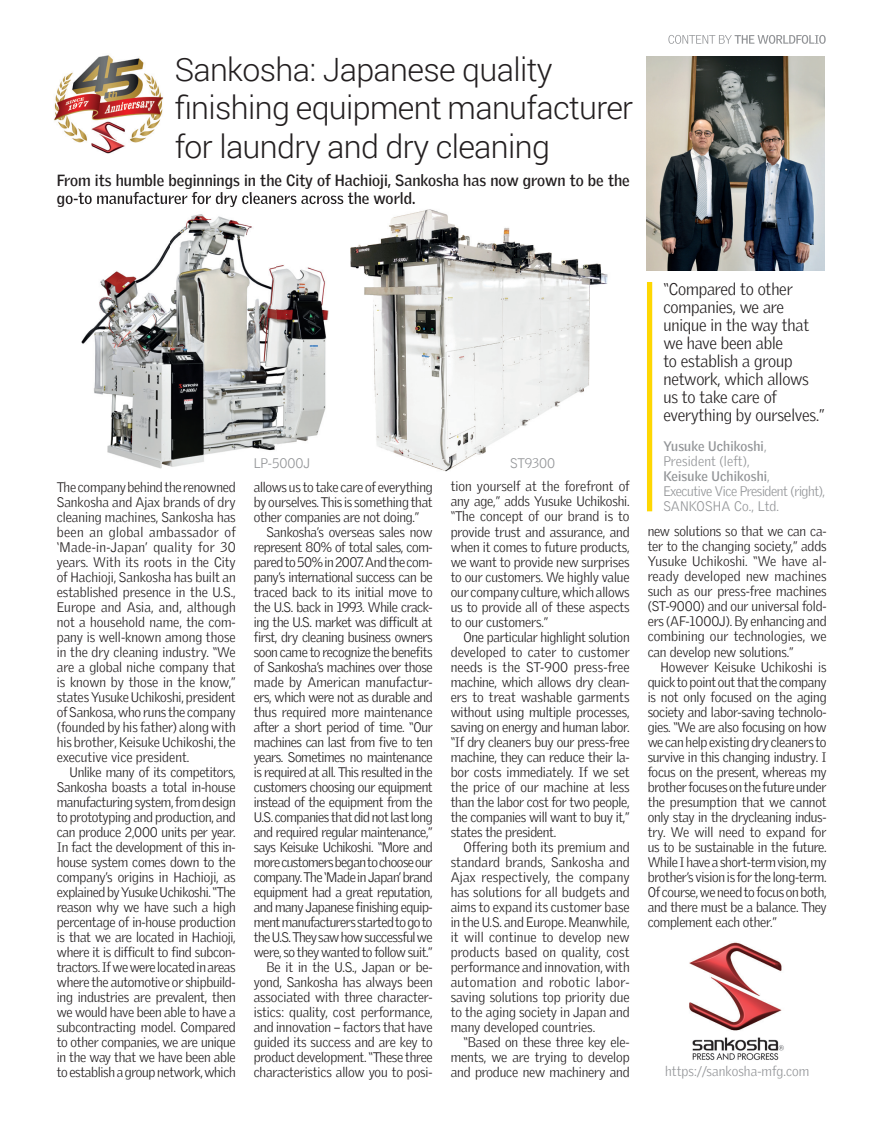
<style>
.page{position:relative;width:877px;height:1135px;background:#fff}
.page>*{position:absolute;margin:0;border:0;box-sizing:border-box;transform-origin:0 0}
.t1{font:300 32.1px/38.2px "Roboto";letter-spacing:-.02em;color:#231f20}
.t2{font:300 16.5px/18px "Griffith Gothic";letter-spacing:-.01em;color:#231f20}
.t3{font:700 15.75px/18px "Griffith Gothic";color:#231f20}
.t4{font:300 13.5px/15px "Griffith Gothic";letter-spacing:-.025em;color:#231f20;text-align:justify}
.t5{font:300 13.5px/15px "Griffith Gothic";letter-spacing:-.03em;color:#939598}
.t6{font:300 13.5px "Griffith Gothic";color:#231f20}
.t7{font:300 13.5px "Griffith Gothic";color:#939598}
.s1{font-weight:700}
</style>
<div class="page">
<svg style="left:668px;top:35px;width:157px;height:9px"></svg>
<div style="left:647px;top:282px;width:5px;height:229px;background:#fed702"></div>
<img style="left:647px;top:57px;width:177px;height:213px">
<img style="left:689px;top:942px;width:95px;height:118px">
<img style="left:54px;top:55px;width:110px;height:99px">
<img style="left:64px;top:196px;width:291px;height:273px">
<img style="left:355px;top:209px;width:253px;height:210px">
<img style="left:330px;top:419px;width:202px;height:53px">
<img style="left:330px;top:204px;width:25px;height:3px">
<h1 class="t1" style="left:175px;top:50px;width:460px">Sankosha: Japanese quality finishing equipment manufacturer for laundry and dry cleaning</h1>
<p class="t3" style="left:57px;top:171px;width:574px">From its humble beginnings in the City of Hachioji, Sankosha has now grown to be the go-to manufacturer for dry cleaners across the world.</p>
<p class="t4" style="left:57px;top:479px;width:181px">The company behind the renowned Sankosha and Ajax brands of dry cleaning machines, Sankosha has been an global ambassador of ‘Made-in-Japan’ quality for 30 years. With its roots in the City of Hachioji, Sankosha has built an established presence in the U.S., Europe and Asia, and, although not a household name, the com&shy;pany is well-known among those in the dry cleaning industry. “We are a global niche company that is known by those in the know,” states Yusuke Uchikoshi, president of Sankosa, who runs the company (founded by his father) along with his brother, Keisuke Uchikoshi, the executive vice president.</p>
<p class="t4" style="left:57px;top:764px;width:180px;text-indent:13px">Unlike many of its competitors, Sankosha boasts a total in-house manufacturing system, from design to prototyping and production, and can produce 2,000 units per year.<br>In fact the development of this in&shy;house system comes down to the company’s origins in Hachioji, as explained by Yusuke Uchikoshi. “The reason why we have such a high percentage of in-house production is that we are located in Hachioji, where it is difficult to find subcon&shy;tractors. If we were located in areas where the automotive or shipbuild&shy;ing industries are prevalent, then we would have been able to have a subcontracting model. Compared to other companies, we are unique in the way that we have been able to establish a group network, which</p>
<p class="t7" style="left:254px;top:454px;width:58px">LP-5000J</p>
<p class="t7" style="left:510px;top:454px;width:47px">ST9300</p>
<p class="t4" style="left:254px;top:479px;width:180px">allows us to take care of everything</p>
<p class="t4" style="left:254px;top:494px;width:180px">by ourselves. This is something that</p>
<p class="t4" style="left:254px;top:509px;width:167px">other companies are not doing.”</p>
<p class="t4" style="left:266px;top:524px;width:168px">Sankosha’s overseas sales now</p>
<p class="t4" style="left:254px;top:539px;width:180px">represent 80% of total sales, com-</p>
<p class="t4" style="left:254px;top:554px;width:180px">pared to 50% in 2007. And the com-</p>
<p class="t4" style="left:254px;top:569px;width:180px">pany’s international success can be</p>
<p class="t4" style="left:254px;top:584px;width:180px">traced back to its initial move to</p>
<p class="t4" style="left:254px;top:599px;width:180px">the U.S. back in 1993. While crack-</p>
<p class="t4" style="left:254px;top:614px;width:180px">ing the U.S. market was difficult at</p>
<p class="t4" style="left:254px;top:629px;width:180px">first, dry cleaning business owners</p>
<p class="t4" style="left:254px;top:644px;width:180px">soon came to recognize the benefits</p>
<p class="t4" style="left:254px;top:659px;width:180px">of Sankosha’s machines over those</p>
<p class="t6" style="left:254px;top:673px;width:181px">made by American manufactur-</p>
<p class="t4" style="left:254px;top:689px;width:180px">ers, which were not as durable and</p>
<p class="t4" style="left:254px;top:704px;width:180px">thus required more maintenance</p>
<p class="t4" style="left:254px;top:719px;width:180px">after a short period of time. “Our</p>
<p class="t4" style="left:254px;top:734px;width:180px">machines can last from five to ten</p>
<p class="t4" style="left:254px;top:749px;width:180px">years. Sometimes no maintenance</p>
<p class="t4" style="left:254px;top:764px;width:180px">is required at all. This resulted in the</p>
<p class="t4" style="left:254px;top:779px;width:180px">customers choosing our equipment</p>
<p class="t4" style="left:254px;top:794px;width:180px">instead of the equipment from the</p>
<p class="t4" style="left:254px;top:809px;width:180px">U.S. companies that did not last long</p>
<p class="t4" style="left:254px;top:824px;width:180px">and required regular maintenance,”</p>
<p class="t4" style="left:254px;top:839px;width:180px">says Keisuke Uchikoshi. “More and</p>
<p class="t4" style="left:254px;top:854px;width:180px">more customers began to choose our</p>
<p class="t4" style="left:254px;top:869px;width:180px">company. The ‘Made in Japan’ brand</p>
<p class="t4" style="left:254px;top:884px;width:180px">equipment had a great reputation,</p>
<p class="t4" style="left:254px;top:899px;width:180px">and many Japanese finishing equip-</p>
<p class="t4" style="left:254px;top:914px;width:180px">ment manufacturers started to go to</p>
<p class="t4" style="left:254px;top:929px;width:180px">the U.S. They saw how successful we</p>
<p class="t4" style="left:254px;top:944px;width:180px">were, so they wanted to follow suit.”</p>
<p class="t4" style="left:266px;top:959px;width:168px">Be it in the U.S., Japan or be-</p>
<p class="t4" style="left:254px;top:974px;width:180px">yond, Sankosha has always been</p>
<p class="t4" style="left:254px;top:989px;width:180px">associated with three character-</p>
<p class="t6" style="left:254px;top:1003px;width:181px">istics: quality, cost performance,</p>
<p class="t4" style="left:254px;top:1019px;width:180px">and innovation – factors that have</p>
<p class="t4" style="left:254px;top:1034px;width:180px">guided its success and are key to</p>
<p class="t4" style="left:254px;top:1049px;width:180px">product development. “These three</p>
<p class="t4" style="left:254px;top:1064px;width:180px">characteristics allow you to posi-</p>
<p class="t4" style="left:451px;top:479px;width:180px">tion yourself at the forefront of any age,” adds Yusuke Uchikoshi. “The concept of our brand is to provide trust and assurance, and when it comes to future products, we want to provide new surprises to our customers. We highly value our company culture, which allows us to provide all of these aspects to our customers.”</p>
<p class="t4" style="left:451px;top:629px;width:181px;text-indent:13px">One particular highlight solution developed to cater to customer needs is the ST-900 press-free machine, which allows dry clean&shy;ers to treat washable garments without using multiple processes, saving on energy and human labor. “If dry cleaners buy our press-free machine, they can reduce their la&shy;bor costs immediately. If we set the price of our machine at less than the labor cost for two people, the companies will want to buy it,” states the president.</p>
<p class="t4" style="left:451px;top:839px;width:181px;text-indent:13px">Offering both its premium and standard brands, Sankosha and Ajax respectively, the company has solutions for all budgets and aims to expand its customer base in the U.S. and Europe. Meanwhile, it will continue to develop new products based on quality, cost performance and innovation, with automation and robotic labor&shy;saving solutions top priority due to the aging society in Japan and many developed countries.</p>
<p class="t4" style="left:451px;top:1034px;width:180px;text-indent:13px">“Based on these three key ele&shy;ments, we are trying to develop and produce new machinery and</p>
<p class="t2" style="left:663px;top:280px;width:163px">“Compared to other companies, we are unique in the way that we have been able<br>to establish a group network, which allows us to take care of everything by ourselves.”</p>
<p class="t5" style="left:663px;top:438px;width:163px"><span class="s1">Yusuke Uchikoshi</span>,<br>President (left),<br><span class="s1">Keisuke Uchikoshi</span>,<br>Executive Vice President (right),<br>SANKOSHA Co., Ltd.</p>
<p class="t4" style="left:647px;top:524px;width:180px">new solutions so that we can ca&shy;ter to the changing society,” adds Yusuke Uchikoshi. “We have al&shy;ready developed new machines such as our press-free machines (ST-9000) and our universal fold&shy;ers (AF-1000J). By enhancing and combining our technologies, we can develop new solutions.”</p>
<p class="t4" style="left:647px;top:659px;width:180px;text-indent:13px">However Keisuke Uchikoshi is quick to point out that the company is not only focused on the aging society and labor-saving technolo&shy;gies. “We are also focusing on how we can help existing dry cleaners to survive in this changing industry. I focus on the present, whereas my brother focuses on the future under the presumption that we cannot only stay in the drycleaning indus&shy;try. We will need to expand for us to be sustainable in the future.<br>While I have a short-term vision, my brother’s vision is for the long-term.<br>Of course, we need to focus on both, and there must be a balance. They complement each other.”</p>
<p class="t7" style="left:665px;top:1063px;width:146px">https://sankosha-mfg.com</p>
</div>
